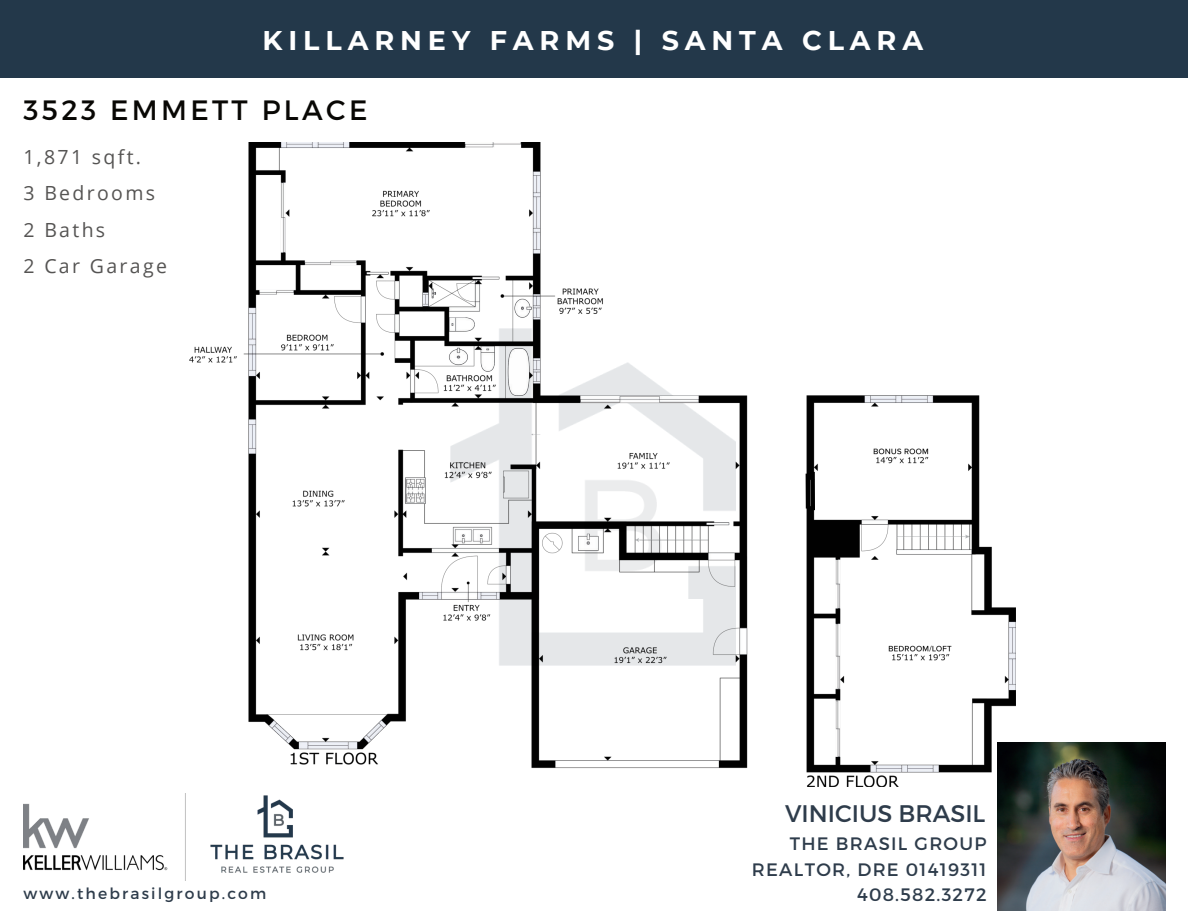
<style>
.page{position:relative;width:1188px;height:918px;background:#fff}
.page>*{position:absolute;margin:0;border:0;box-sizing:border-box;transform-origin:0 0}
.t1{font:28.05px "Montserrat";letter-spacing:.12em;color:#080704}
.t2{font:700 27px "Montserrat";letter-spacing:.22em;color:#fff}
.t3{font:24px "Montserrat";color:#2e3c4b}
.t4{font:19.5px/36.5px "Open Sans";letter-spacing:.12em;color:#555453}
.t5{font:18px/25.2px "Montserrat";letter-spacing:.07em;color:#2e3c4b;text-align:right}
.t6{font:15.6px "Montserrat";letter-spacing:.14em;color:#2e3c4b}
</style>
<div class="page">
<img style="left:23px;top:794px;width:321px;height:86px">
<img style="left:997px;top:742px;width:168px;height:168px">
<div style="left:0;top:0;width:1188px;height:78px;background:#23384a"></div>
<img style="left:190px;top:142px;width:825px;height:645px">
<div style="left:815px;top:477px;width:39px;height:33px;background:#fff"></div>
<div style="left:810px;top:472px;width:5px;height:38px;background:#000"></div>
<hr style="left:806px;top:474px;width:4px;height:35px;background:#000">
<h2 class="t2" style="left:263px;top:21px;width:662px">KILLARNEY FARMS | SANTA CLARA</h2>
<h1 class="t1" style="left:23px;top:93px;width:345px">3523 EMMETT PLACE</h1>
<p class="t4" style="left:23px;top:138px;width:145px">1,871 sqft.<br>3 Bedrooms<br>2 Baths<br>2 Car Garage</p>
<h3 class="t3" style="left:785px;top:798px;width:202px">VINICIUS BRASIL</h3>
<p class="t5" style="left:752px;top:831px;width:236px">THE BRASIL GROUP<br>REALTOR, DRE 01419311</p>
<p class="t6" style="left:23px;top:884px;width:244px">www.thebrasilgroup.com</p>
<p class="t5" style="left:857px;top:882px;width:131px">408.582.3272</p>
</div>
